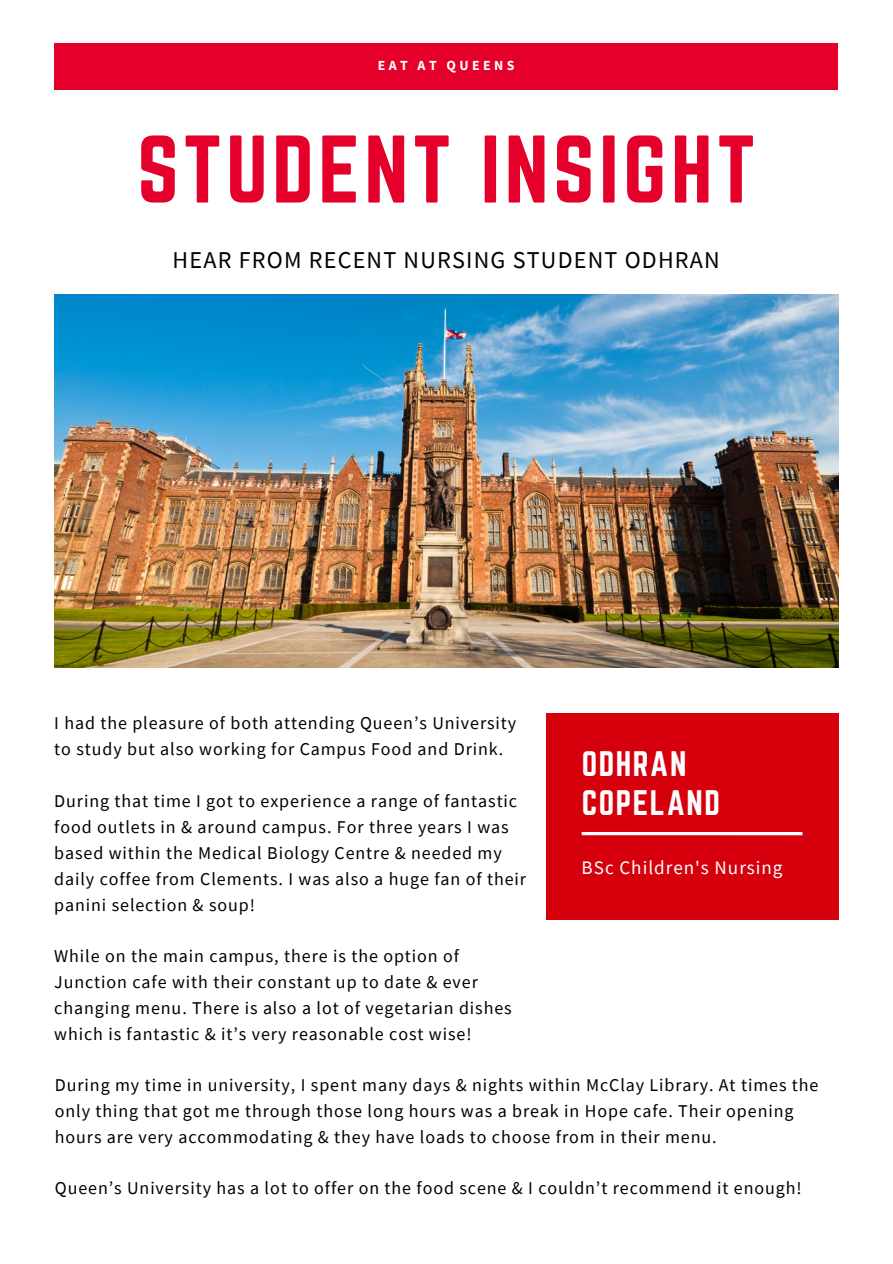
<style>
.page{position:relative;width:893px;height:1264px;background:#fff}
.page>*{position:absolute;margin:0;border:0;box-sizing:border-box;transform-origin:0 0}
.t1{font:83.85px "Norwester";letter-spacing:.05em;color:#e4002b}
.t2{font:31.05px/38.2px "Norwester";letter-spacing:.05em;color:#fff}
.t3{font:24.15px "Source Sans Pro";letter-spacing:.05em;color:#000}
.t4{font:19.05px "Source Sans Pro";letter-spacing:.05em;color:#fff}
.t5{font:18px/25.8px "Source Sans Pro";letter-spacing:.05em;color:#000}
.t6{font:700 13.8px "Source Sans Pro";letter-spacing:.25em;color:#fff}
</style>
<div class="page">
<div style="left:54px;top:44px;width:784px;height:46px;background:#e4002b"></div>
<div style="left:546px;top:714px;width:292px;height:205px;background:#d6000d"></div>
<svg style="left:581px;top:832px;width:221px;height:3px"></svg>
<img style="left:54px;top:294px;width:784px;height:373px">
<p class="t6" style="left:378px;top:57px;width:138px">EAT AT QUEENS</p>
<p class="t1" style="left:137px;top:119px;width:619px">STUDENT INSIGHT</p>
<p class="t3" style="left:173px;top:244px;width:548px">HEAR FROM RECENT NURSING STUDENT ODHRAN</p>
<p class="t5" style="left:54px;top:710px;width:463px">I had the pleasure of both attending Queen’s University to study but also working for Campus Food and Drink.</p>
<p class="t5" style="left:54px;top:787px;width:473px">During that time I got to experience a range of fantastic food outlets in &amp; around campus. For three years I was based within the Medical Biology Centre &amp; needed my daily coffee from Clements. I was also a huge fan of their panini selection &amp; soup!</p>
<p class="t5" style="left:54px;top:942px;width:459px">While on the main campus, there is the option of Junction cafe with their constant up to date &amp; ever changing menu. There is also a lot of vegetarian dishes which is fantastic &amp; it’s very reasonable cost wise!</p>
<p class="t2" style="left:581px;top:745px;width:140px">ODHRAN<br>COPELAND</p>
<p class="t4" style="left:581px;top:854px;width:202px">BSc Children's Nursing</p>
<p class="t5" style="left:55px;top:1071px;width:765px">During my time in university, I spent many days &amp; nights within McClay Library. At times the only thing that got me through those long hours was a break in Hope cafe. Their opening hours are very accommodating &amp; they have loads to choose from in their menu.</p>
<p class="t5" style="left:55px;top:1175px;width:748px">Queen’s University has a lot to offer on the food scene &amp; I couldn’t recommend it enough!</p>
</div>
